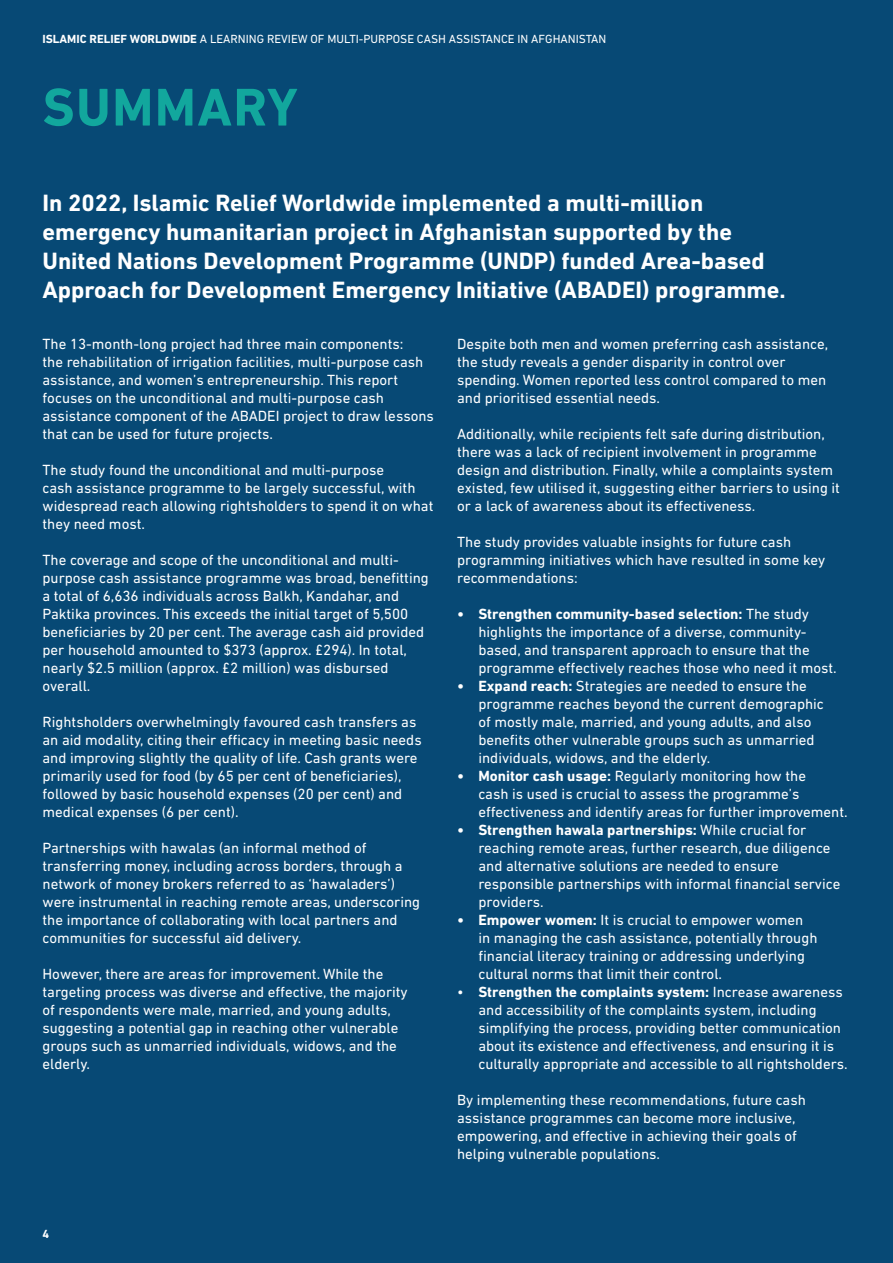
<style>
.page{position:relative;width:893px;height:1263px;background:#074975}
.page>*{position:absolute;margin:0;border:0;box-sizing:border-box;transform-origin:0 0}
.t1{font:700 54px "DIN Next LT Pro";letter-spacing:.025em;color:#12a79d}
.t2{font:700 24px/28.8px "DIN Next LT Pro";color:#fff}
.t3{font:15px/18px "DIN Next LT Pro";color:#fff}
.t4{font:12px "DIN Next LT Pro";color:#fff}
.t5{font:700 12px "DIN Next LT Pro";color:#fff}
.s1{font-weight:700}
</style>
<div class="page">
<p class="t4" style="left:43px;top:32px;width:565px"><span class="s1">ISLAMIC RELIEF WORLDWIDE</span> A LEARNING REVIEW OF MULTI-PURPOSE CASH ASSISTANCE IN AFGHANISTAN</p>
<h1 class="t1" style="left:43px;top:76px;width:257px">SUMMARY</h1>
<p class="t2" style="left:43px;top:189px;width:745px">In 2022, Islamic Relief Worldwide implemented a multi-million emergency humanitarian project in Afghanistan supported by the United Nations Development Programme (UNDP) funded Area-based Approach for Development Emergency Initiative (ABADEI) programme.</p>
<p class="t3" style="left:43px;top:335px;width:393px">The 13-month-long project had three main components:<br>the rehabilitation of irrigation facilities, multi-purpose cash assistance, and women’s entrepreneurship. This report focuses on the unconditional and multi-purpose cash assistance component of the ABADEI project to draw lessons that can be used for future projects.</p>
<p class="t3" style="left:43px;top:461px;width:392px">The study found the unconditional and multi-purpose<br>cash assistance programme to be largely successful, with widespread reach allowing rightsholders to spend it on what they need most.</p>
<p class="t3" style="left:43px;top:551px;width:388px">The coverage and scope of the unconditional and multi&shy;purpose cash assistance programme was broad, benefitting a total of 6,636 individuals across Balkh, Kandahar, and Paktika provinces. This exceeds the initial target of 5,500 beneficiaries by 20 per cent. The average cash aid provided per household amounted to $373 (approx. £294). In total, nearly $2.5 million (approx. £2 million) was disbursed overall.</p>
<p class="t3" style="left:43px;top:713px;width:381px">Rightsholders overwhelmingly favoured cash transfers as an aid modality, citing their efficacy in meeting basic needs and improving slightly the quality of life. Cash grants were primarily used for food (by 65 per cent of beneficiaries), followed by basic household expenses (20 per cent) and medical expenses (6 per cent).</p>
<p class="t3" style="left:43px;top:839px;width:379px">Partnerships with hawalas (an informal method of transferring money, including across borders, through a network of money brokers referred to as ‘hawaladers’) were instrumental in reaching remote areas, underscoring the importance of collaborating with local partners and communities for successful aid delivery.</p>
<p class="t3" style="left:43px;top:965px;width:367px">However, there are areas for improvement. While the targeting process was diverse and effective, the majority of respondents were male, married, and young adults, suggesting a potential gap in reaching other vulnerable groups such as unmarried individuals, widows, and the elderly.</p>
<p class="t3" style="left:457px;top:335px;width:373px">Despite both men and women preferring cash assistance, the study reveals a gender disparity in control over spending. Women reported less control compared to men and prioritised essential needs.</p>
<p class="t3" style="left:457px;top:425px;width:384px">Additionally, while recipients felt safe during distribution, there was a lack of recipient involvement in programme design and distribution. Finally, while a complaints system existed, few utilised it, suggesting either barriers to using it or a lack of awareness about its effectiveness.</p>
<p class="t3" style="left:457px;top:533px;width:370px">The study provides valuable insights for future cash programming initiatives which have resulted in some key recommendations:</p>
<p class="t3" style="left:478px;top:605px;width:360px;text-indent:-21px"><span class="s1">• Strengthen community-based selection:</span> The study highlights the importance of a diverse, community&shy;based, and transparent approach to ensure that the programme effectively reaches those who need it most.</p>
<p class="t3" style="left:478px;top:677px;width:347px;text-indent:-21px"><span class="s1">• Expand reach:</span> Strategies are needed to ensure the programme reaches beyond the current demographic of mostly male, married, and young adults, and also benefits other vulnerable groups such as unmarried individuals, widows, and the elderly.</p>
<p class="t3" style="left:478px;top:767px;width:371px;text-indent:-21px"><span class="s1">• Monitor cash usage:</span> Regularly monitoring how the<br>cash is used is crucial to assess the programme’s effectiveness and identify areas for further improvement.</p>
<p class="t3" style="left:478px;top:821px;width:364px;text-indent:-21px"><span class="s1">• Strengthen hawala partnerships:</span> While crucial for reaching remote areas, further research, due diligence and alternative solutions are needed to ensure responsible partnerships with informal financial service providers.</p>
<p class="t3" style="left:478px;top:911px;width:341px;text-indent:-21px"><span class="s1">• Empower women:</span> It is crucial to empower women in managing the cash assistance, potentially through financial literacy training or addressing underlying cultural norms that limit their control.</p>
<p class="t3" style="left:478px;top:983px;width:371px;text-indent:-21px">• <span class="s1">Strengthen the complaints system:</span> Increase awareness and accessibility of the complaints system, including simplifying the process, providing better communication about its existence and effectiveness, and ensuring it is culturally appropriate and accessible to all rightsholders.</p>
<p class="t3" style="left:457px;top:1091px;width:350px">By implementing these recommendations, future cash assistance programmes can become more inclusive, empowering, and effective in achieving their goals of helping vulnerable populations.</p>
<p class="t5" style="left:43px;top:1227px;width:8px">4</p>
</div>
